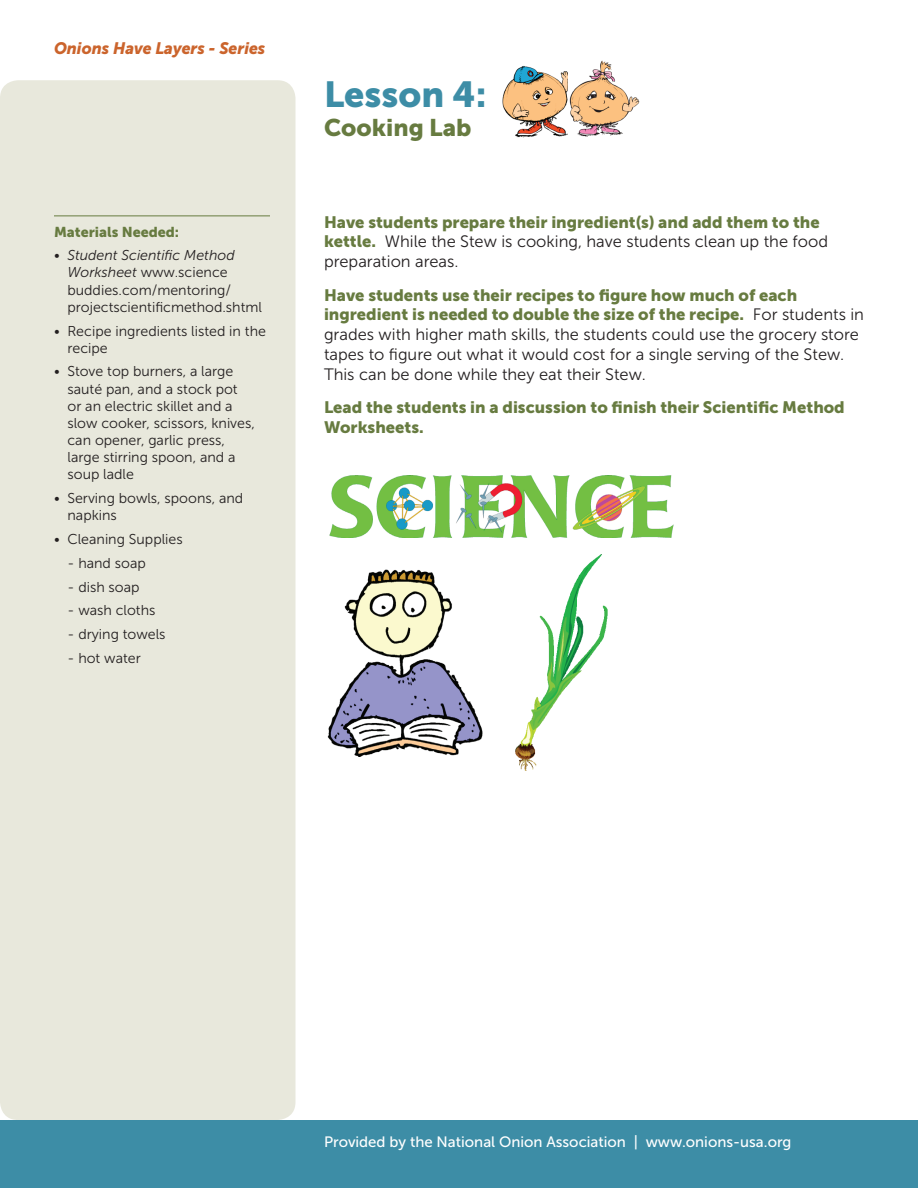
<style>
.page{position:relative;width:918px;height:1188px;background:#fff}
.page>*{position:absolute;margin:0;border:0;box-sizing:border-box;transform-origin:0 0}
.t1{font:36px "Museo Sans 900";color:#3d8da6}
.t2{font:24px "Museo Sans 900";color:#677b40}
.t3{font:16.5px/19.8px "Museo Sans 900";color:#677b40}
.t4{font:16.5px/19.8px "Museo Sans 300";color:#231f20}
.t5{font:italic 16.5px "Museo Sans 900";color:#cb642c;scale:.96 1}
.t6{font:15px "Museo Sans 500";color:#fff}
.t7{font:14.25px/17.1px "Museo Sans 300";color:#231f20}
.t8{font:14.25px "Museo Sans 900";color:#677b40}
.s1{font-style:italic}
.s2{font-family:"Museo Sans 900";color:#677b40}
.s3{font-family:"Museo Sans 300";color:#231f20}
</style>
<div class="page">
<div style="left:0;top:1121px;width:918px;height:67px;background:#3d8da6"></div>
<div style="left:0;top:80px;width:295px;height:1040px;background:#e8e8dc;border-radius:18px"></div>
<img style="left:502px;top:66px;width:66px;height:72px">
<img style="left:569px;top:61px;width:70px;height:76px">
<hr style="left:54px;top:216px;width:216px;height:1px;background:#677b40">
<img style="left:329px;top:475px;width:345px;height:62px">
<img style="left:516px;top:554px;width:92px;height:216px">
<img style="left:327px;top:569px;width:156px;height:187px">
<p class="t5" style="left:54px;top:38px;width:222px">Onions Have Layers - Series</p>
<p class="t8" style="left:54px;top:223px;width:127px">Materials Needed:</p>
<p class="t7" style="left:67px;top:247px;width:196px;text-indent:-13px">• <span class="s1">Student Scientific Method<br>Worksheet</span> www.science buddies.com/mentoring/ projectscientificmethod.shtml</p>
<p class="t7" style="left:67px;top:322px;width:200px;text-indent:-13px">• Recipe ingredients listed in the recipe</p>
<p class="t7" style="left:67px;top:363px;width:189px;text-indent:-13px">• Stove top burners, a large sauté pan, and a stock pot or an electric skillet and a slow cooker, scissors, knives, can opener, garlic press, large stirring spoon, and a soup ladle</p>
<p class="t7" style="left:67px;top:490px;width:177px;text-indent:-13px">• Serving bowls, spoons, and napkins</p>
<p class="t7" style="left:54px;top:531px;width:130px">• Cleaning Supplies</p>
<p class="t7" style="left:67px;top:554px;width:80px">- hand soap</p>
<p class="t7" style="left:67px;top:578px;width:74px">- dish soap</p>
<p class="t7" style="left:67px;top:602px;width:90px">- wash cloths</p>
<p class="t7" style="left:67px;top:626px;width:100px">- drying towels</p>
<p class="t7" style="left:67px;top:650px;width:75px">- hot water</p>
<h1 class="t1" style="left:324px;top:74px;width:164px">Lesson 4:</h1>
<h2 class="t2" style="left:324px;top:114px;width:149px">Cooking Lab</h2>
<p class="t3" style="left:324px;top:212px;width:497px">Have students prepare their ingredient(s) and add them to the</p>
<p class="t4" style="left:324px;top:232px;width:506px"><span class="s2">kettle.</span> While the Stew is cooking, have students clean up the food preparation areas.</p>
<p class="t3" style="left:324px;top:285px;width:542px">Have students use their recipes to figure how much of each ingredient is needed to double the size of the recipe. <span class="s3">For students in</span></p>
<p class="t4" style="left:324px;top:325px;width:537px">grades with higher math skills, the students could use the grocery store tapes to figure out what it would cost for a single serving of the Stew.<br>This can be done while they eat their Stew.</p>
<p class="t3" style="left:324px;top:397px;width:522px">Lead the students in a discussion to finish their Scientific Method<br>Worksheets.</p>
<p class="t6" style="left:324px;top:1134px;width:469px">Provided by the National Onion Association | www.onions-usa.org</p>
</div>
